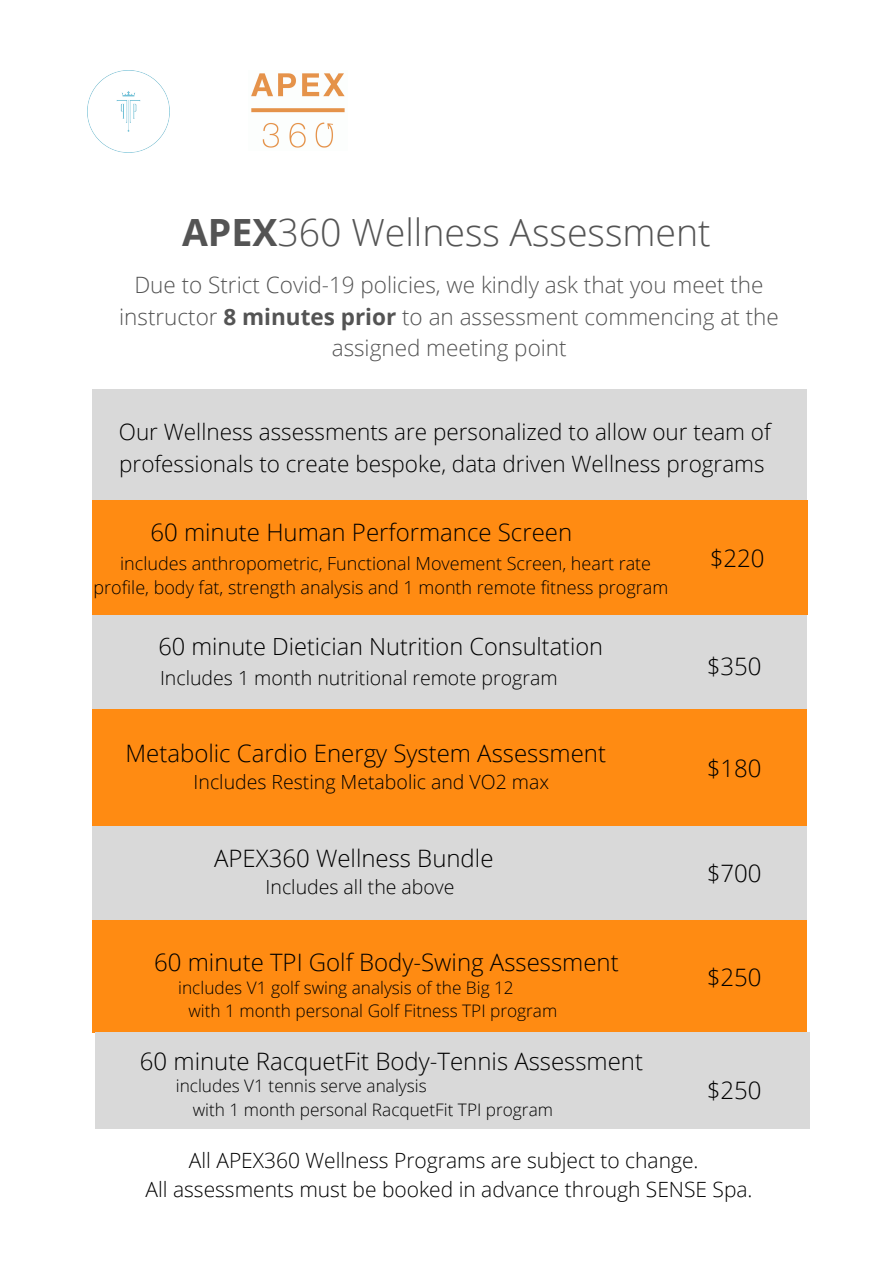
<style>
.page{position:relative;width:893px;height:1263px;background:#fff}
.page>*{position:absolute;margin:0;border:0;box-sizing:border-box;transform-origin:0 0}
.t1{font:300 37.5px "Open Sans";color:#545454}
.t2{font:300 24px "Open Sans";color:#000}
.t3{font:300 23.55px "Open Sans";color:#000}
.t4{font:300 22.5px/31.5px "Open Sans";color:#545454;text-align:center}
.t5{font:300 22.5px/31.5px "Open Sans";color:#000}
.t6{font:300 21px/29.2px "Open Sans";color:#000;text-align:center}
.t7{font:300 19.5px "Open Sans";color:#000}
.t8{font:300 18px/24.8px "Open Sans";color:#000;text-align:center}
.t9{font:300 17.25px/23.6px "Open Sans";color:#000}
.s1{font-weight:700}
</style>
<div class="page">
<img style="left:88px;top:71px;width:81px;height:81px">
<img style="left:251px;top:73px;width:94px;height:75px">
<div style="left:92px;top:389px;width:715px;height:112px;background:#d9d9d9"></div>
<div style="left:92px;top:501px;width:715px;height:114px;background:#ff8b12"></div>
<div style="left:92px;top:615px;width:715px;height:94px;background:#d9d9d9"></div>
<div style="left:92px;top:709px;width:715px;height:117px;background:#ff8b12"></div>
<div style="left:92px;top:826px;width:715px;height:95px;background:#d9d9d9"></div>
<div style="left:92px;top:921px;width:715px;height:112px;background:#ff8b12"></div>
<div style="left:95px;top:1033px;width:715px;height:96px;background:#d9d9d9"></div>
<h1 class="t1" style="left:182px;top:206px;width:530px"><span class="s1">APEX</span>360 Wellness Assessment</h1>
<p class="t4" style="left:119px;top:269px;width:661px">Due to Strict Covid-19 policies, we kindly ask that you meet the instructor <span class="s1">8 minutes prior</span> to an assessment commencing at the assigned meeting point</p>
<p class="t5" style="left:119px;top:416px;width:653px">Our Wellness assessments are personalized to allow our team of professionals to create bespoke, data driven Wellness programs</p>
<p class="t2" style="left:150px;top:515px;width:423px">60 minute Human Performance Screen</p>
<p class="t8" style="left:94px;top:550px;width:576px">includes anthropometric, Functional Movement Screen, heart rate profile, body fat, strength analysis and 1 month remote fitness program</p>
<p class="t3" style="left:158px;top:630px;width:446px">60 minute Dietician Nutrition Consultation</p>
<p class="t7" style="left:160px;top:664px;width:399px">Includes 1 month nutritional remote program</p>
<p class="t2" style="left:125px;top:737px;width:482px">Metabolic Cardio Energy System Assessment</p>
<p class="t7" style="left:194px;top:768px;width:357px">Includes Resting Metabolic and VO2 max</p>
<p class="t2" style="left:214px;top:842px;width:281px">APEX360 Wellness Bundle</p>
<p class="t7" style="left:266px;top:873px;width:190px">Includes all the above</p>
<p class="t2" style="left:154px;top:945px;width:466px">60 minute TPI Golf Body-Swing Assessment</p>
<p class="t9" style="left:188px;top:975px;width:370px;text-indent:-10px">includes V1 golf swing analysis of the Big 12<br>with 1 month personal Golf Fitness TPI program</p>
<p class="t2" style="left:140px;top:1044px;width:505px">60 minute RacquetFit Body-Tennis Assessment</p>
<p class="t9" style="left:193px;top:1074px;width:362px;text-indent:-17px">includes V1 tennis serve analysis<br>with 1 month personal RacquetFit TPI program</p>
<p class="t2" style="left:710px;top:541px;width:56px">$220</p>
<p class="t2" style="left:707px;top:649px;width:56px">$350</p>
<p class="t2" style="left:707px;top:751px;width:56px">$180</p>
<p class="t2" style="left:706px;top:856px;width:56px">$700</p>
<p class="t2" style="left:707px;top:960px;width:56px">$250</p>
<p class="t2" style="left:707px;top:1073px;width:56px">$250</p>
<p class="t6" style="left:145px;top:1145px;width:608px">All APEX360 Wellness Programs are subject to change.<br>All assessments must be booked in advance through SENSE Spa.</p>
</div>
